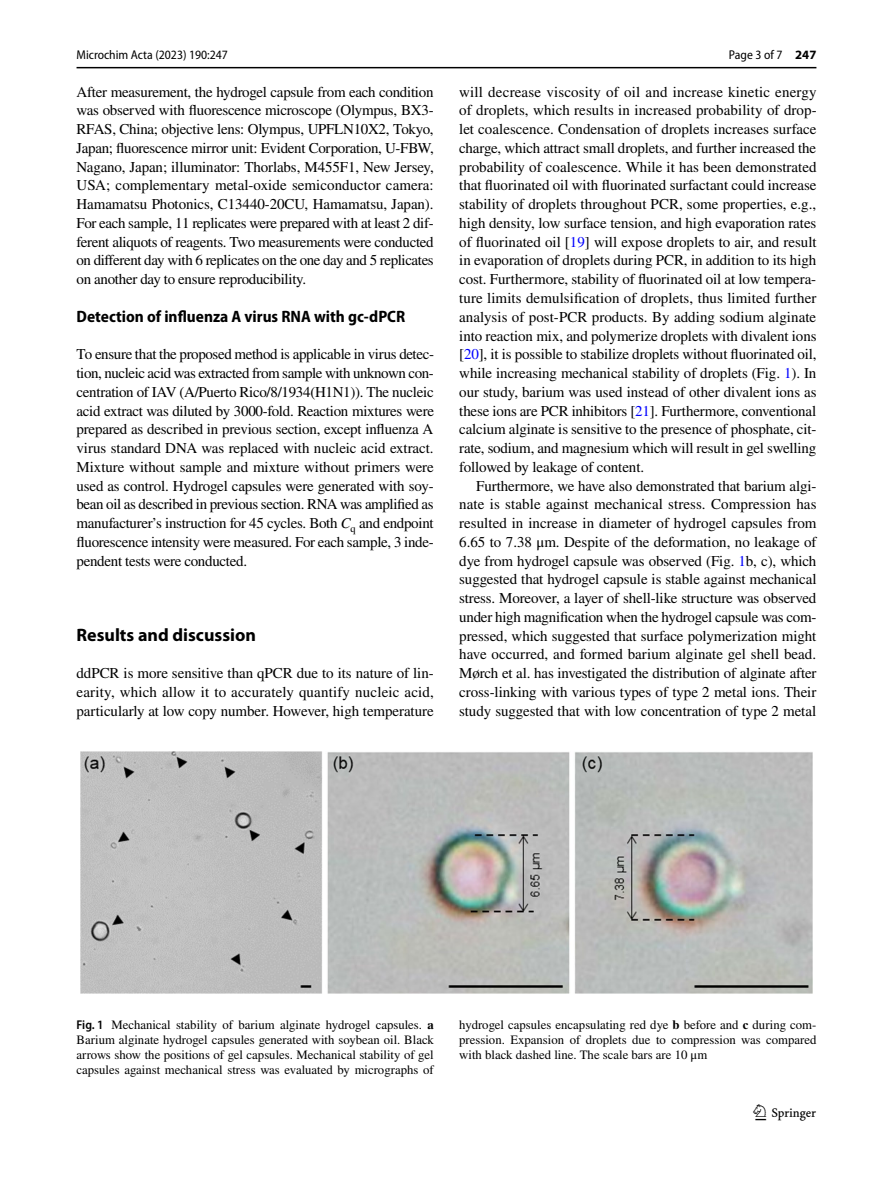
<style>
.page{position:relative;width:893px;height:1187px;background:#fff}
.page>*{position:absolute;margin:0;border:0;box-sizing:border-box;transform-origin:0 0}
.t1{font:22.5px "Springnew Regular 3";color:#000}
.t2{font:700 18px "Myriad Pro";color:#000}
.t3{font:700 semi-condensed 16.5px "Myriad Pro";color:#000}
.t4{font:15px/18.8px "STIX";letter-spacing:-.015em;color:#000;text-align:justify}
.t5{font:12.75px/15px "STIX";color:#000;text-align:justify}
.t6{font:semi-condensed 12.75px "Myriad Pro";color:#000}
.s1{font-style:italic}
.s2{font-weight:700;font-stretch:normal}
.s3{color:#00f}
.s4{font-family:"Myriad Pro";font-weight:600;font-stretch:semi-condensed}
.s5{font-weight:700}
</style>
<div class="page">
<hr style="left:77px;top:67px;width:739px;height:1px;background:#000">
<img style="left:81px;top:751px;width:731px;height:242px">
<p class="t6" style="left:77px;top:48px;width:153px">Microchim Acta (2023) 190:247</p>
<p class="t4" style="left:77px;top:83px;width:359px">After measurement, the hydrogel capsule from each condition was observed with fluorescence microscope (Olympus, BX3- RFAS, China; objective lens: Olympus, UPFLN10X2, Tokyo, Japan; fluorescence mirror unit: Evident Corporation, U-FBW, Nagano, Japan; illuminator: Thorlabs, M455F1, New Jersey, USA; complementary metal-oxide semiconductor camera:<br>Hamamatsu Photonics, C13440-20CU, Hamamatsu, Japan).<br>For each sample, 11 replicates were prepared with at least 2 dif&shy;ferent aliquots of reagents. Two measurements were conducted on different day with 6 replicates on the one day and 5 replicates on another day to ensure reproducibility.</p>
<p class="t3" style="left:77px;top:307px;width:330px">Detection of influenza A virus RNA with gc‑dPCR</p>
<p class="t4" style="left:77px;top:346px;width:359px">To ensure that the proposed method is applicable in virus detec&shy;tion, nucleic acid was extracted from sample with unknown con&shy;centration of IAV (A/Puerto Rico/8/1934(H1N1)). The nucleic acid extract was diluted by 3000-fold. Reaction mixtures were prepared as described in previous section, except influenza A virus standard DNA was replaced with nucleic acid extract.<br>Mixture without sample and mixture without primers were used as control. Hydrogel capsules were generated with soy&shy;bean oil as described in previous section. RNA was amplified as manufacturer’s instruction for 45 cycles. Both <span class="s1">C</span><sub>q</sub> and endpoint fluorescence intensity were measured. For each sample, 3 inde&shy;pendent tests were conducted.</p>
<p class="t2" style="left:77px;top:623px;width:181px">Results and discussion</p>
<p class="t4" style="left:77px;top:664px;width:359px">ddPCR is more sensitive than qPCR due to its nature of lin&shy;earity, which allow it to accurately quantify nucleic acid, particularly at low copy number. However, high temperature</p>
<p class="t6" style="left:729px;top:48px;width:89px">Page 3 of 7 <span class="s2">247</span></p>
<p class="t4" style="left:459px;top:83px;width:359px">will decrease viscosity of oil and increase kinetic energy of droplets, which results in increased probability of drop&shy;let coalescence. Condensation of droplets increases surface charge, which attract small droplets, and further increased the probability of coalescence. While it has been demonstrated that fluorinated oil with fluorinated surfactant could increase stability of droplets throughout PCR, some properties, e.g., high density, low surface tension, and high evaporation rates of fluorinated oil [<span class="s3">19</span>] will expose droplets to air, and result in evaporation of droplets during PCR, in addition to its high cost. Furthermore, stability of fluorinated oil at low tempera&shy;ture limits demulsification of droplets, thus limited further analysis of post-PCR products. By adding sodium alginate into reaction mix, and polymerize droplets with divalent ions [<span class="s3">20</span>], it is possible to stabilize droplets without fluorinated oil, while increasing mechanical stability of droplets (Fig. <span class="s3">1</span>). In our study, barium was used instead of other divalent ions as these ions are PCR inhibitors [<span class="s3">21</span>]. Furthermore, conventional calcium alginate is sensitive to the presence of phosphate, cit&shy;rate, sodium, and magnesium which will result in gel swelling followed by leakage of content.</p>
<p class="t4" style="left:459px;top:477px;width:359px;text-indent:17px">Furthermore, we have also demonstrated that barium algi&shy;nate is stable against mechanical stress. Compression has resulted in increase in diameter of hydrogel capsules from 6.65 to 7.38 μm. Despite of the deformation, no leakage of dye from hydrogel capsule was observed (Fig. <span class="s3">1</span>b, c), which suggested that hydrogel capsule is stable against mechanical stress. Moreover, a layer of shell-like structure was observed under high magnification when the hydrogel capsule was com&shy;pressed, which suggested that surface polymerization might have occurred, and formed barium alginate gel shell bead.<br>Mørch et al. has investigated the distribution of alginate after cross-linking with various types of type 2 metal ions. Their study suggested that with low concentration of type 2 metal</p>
<p class="t5" style="left:77px;top:1017px;width:359px"><span class="s4">Fig. 1</span> Mechanical stability of barium alginate hydrogel capsules. <span class="s5">a </span>Barium alginate hydrogel capsules generated with soybean oil. Black arrows show the positions of gel capsules. Mechanical stability of gel capsules against mechanical stress was evaluated by micrographs of</p>
<p class="t5" style="left:459px;top:1017px;width:359px">hydrogel capsules encapsulating red dye <span class="s5">b</span> before and <span class="s5">c</span> during com&shy;pression. Expansion of droplets due to compression was compared with black dashed line. The scale bars are 10 μm</p>
<h1 class="t1" style="left:755px;top:1104px;width:62px">1 3</h1>
</div>
